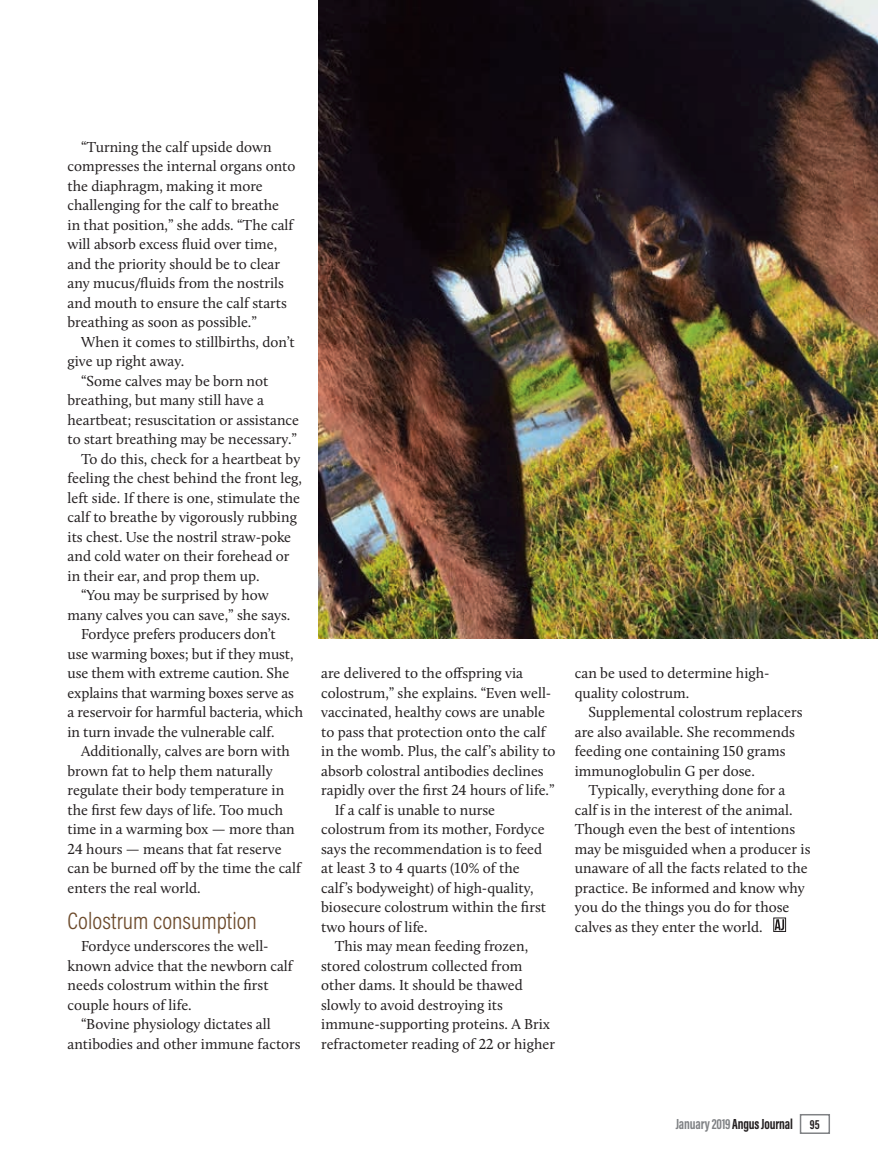
<style>
.page{position:relative;width:878px;height:1168px;background:#fff}
.page>*{position:absolute;margin:0;border:0;box-sizing:border-box;transform-origin:0 0}
.Subhead{font:300 24px "Acumin Pro Cond";color:#6d4b2c}
.Body_Text{font:15px/19.5px "Calluna";color:#231f20}
.t1{font:700 15px "Acumin Pro Extra Cond";letter-spacing:-.01em;color:#231f20}
.s1{color:#808285}
.s2{font-size:13.5px}
</style>
<div class="page">
<div style="left:773px;top:918px;width:12px;height:14px;border:1px solid #231f20"></div>
<svg style="left:774px;top:919px;width:10px;height:11px"></svg>
<img style="left:319px;top:0;width:559px;height:638px">
<div style="left:799px;top:1114px;width:31px;height:20px;border:2px solid #808285"></div>
<p class="Body_Text" style="left:68px;top:137px;width:229px;text-indent:14px">“Turning the calf upside down compresses the internal organs onto the diaphragm, making it more challenging for the calf to breathe in that position,” she adds. “The calf will absorb excess fluid over time, and the priority should be to clear any mucus/fluids from the nostrils and mouth to ensure the calf starts breathing as soon as possible.”</p>
<p class="Body_Text" style="left:68px;top:332px;width:228px;text-indent:14px">When it comes to stillbirths, don’t give up right away.</p>
<p class="Body_Text" style="left:68px;top:371px;width:233px;text-indent:14px">“Some calves may be born not breathing, but many still have a heartbeat; resuscitation or assistance to start breathing may be necessary.”</p>
<p class="Body_Text" style="left:68px;top:449px;width:236px;text-indent:14px">To do this, check for a heartbeat by feeling the chest behind the front leg, left side. If there is one, stimulate the calf to breathe by vigorously rubbing its chest. Use the nostril straw-poke and cold water on their forehead or in their ear, and prop them up.</p>
<p class="Body_Text" style="left:68px;top:585px;width:224px;text-align:center">“You may be surprised by how many calves you can save,” she says.</p>
<p class="Body_Text" style="left:68px;top:624px;width:237px;text-indent:14px">Fordyce prefers producers don’t<br>use warming boxes; but if they must, use them with extreme caution. She explains that warming boxes serve as a reservoir for harmful bacteria, which in turn invade the vulnerable calf.</p>
<p class="Body_Text" style="left:68px;top:741px;width:235px;text-indent:14px">Additionally, calves are born with brown fat to help them naturally regulate their body temperature in the first few days of life. Too much time in a warming box — more than<br>24 hours — means that fat reserve can be burned off by the time the calf enters the real world.</p>
<p class="Subhead" style="left:68px;top:905px;width:191px">Colostrum consumption</p>
<p class="Body_Text" style="left:68px;top:936px;width:227px;text-indent:14px">Fordyce underscores the well&shy;known advice that the newborn calf needs colostrum within the first couple hours of life.</p>
<p class="Body_Text" style="left:68px;top:1014px;width:234px;text-indent:14px">“Bovine physiology dictates all antibodies and other immune factors</p>
<p class="Body_Text" style="left:321px;top:663px;width:236px">are delivered to the offspring via colostrum,” she explains. “Even well&shy;vaccinated, healthy cows are unable to pass that protection onto the calf in the womb. Plus, the calf’s ability to absorb colostral antibodies declines rapidly over the first 24 hours of life.”</p>
<p class="Body_Text" style="left:321px;top:800px;width:226px;text-indent:14px">If a calf is unable to nurse colostrum from its mother, Fordyce says the recommendation is to feed at least 3 to 4 quarts (10% of the calf’s bodyweight) of high-quality, biosecure colostrum within the first two hours of life.</p>
<p class="Body_Text" style="left:321px;top:936px;width:235px;text-indent:14px">This may mean feeding frozen, stored colostrum collected from other dams. It should be thawed slowly to avoid destroying its immune-supporting proteins. A Brix refractometer reading of 22 or higher</p>
<p class="Body_Text" style="left:574px;top:663px;width:196px">can be used to determine high&shy;quality colostrum.</p>
<p class="Body_Text" style="left:574px;top:702px;width:229px;text-indent:14px">Supplemental colostrum replacers are also available. She recommends feeding one containing 150 grams immunoglobulin G per dose.</p>
<p class="Body_Text" style="left:574px;top:780px;width:237px;text-indent:14px">Typically, everything done for a calf is in the interest of the animal.<br>Though even the best of intentions may be misguided when a producer is unaware of all the facts related to the practice. Be informed and know why you do the things you do for those calves as they enter the world.</p>
<p class="t1" style="left:675px;top:1115px;width:146px"><span class="s1">January 2019</span> Angus Journal <span class="s2">95</span></p>
</div>
